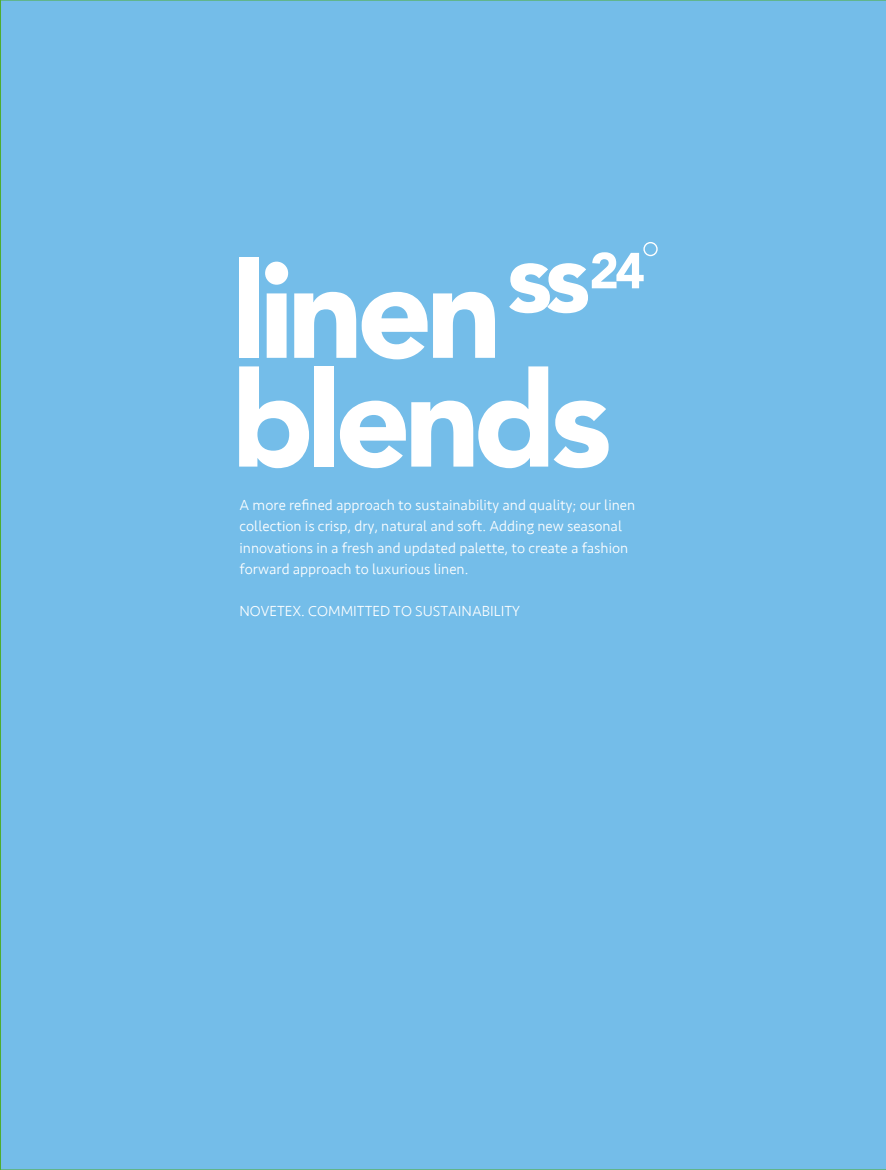
<style>
.page{position:relative;width:886px;height:1170px;background:#fff}
.page>*{position:absolute;margin:0;border:0;box-sizing:border-box;transform-origin:0 0}
.t1{font:900 132.38px/108.8px "Avenir";letter-spacing:-.05em;color:#fff}
.t2{font:900 98.25px "Avenir";color:#fff}
.t3{font:300 15px/21.2px "Seravek";color:#fff}
</style>
<div class="page">
<div style="left:0;top:0;width:886px;height:1169px;background:#74bde9"></div>
<h2 class="t2" style="left:507px;top:194px;width:140px">ss<sup>24</sup></h2>
<h1 class="t1" style="left:230px;top:254px;width:383px">linen blends</h1>
<p class="t3" style="left:240px;top:494px;width:397px">A more refined approach to sustainability and quality; our linen collection is crisp, dry, natural and soft. Adding new seasonal innovations in a fresh and updated palette, to create a fashion forward approach to luxurious linen.</p>
<p class="t3" style="left:240px;top:601px;width:282px">NOVETEX. COMMITTED TO SUSTAINABILITY</p>
</div>
